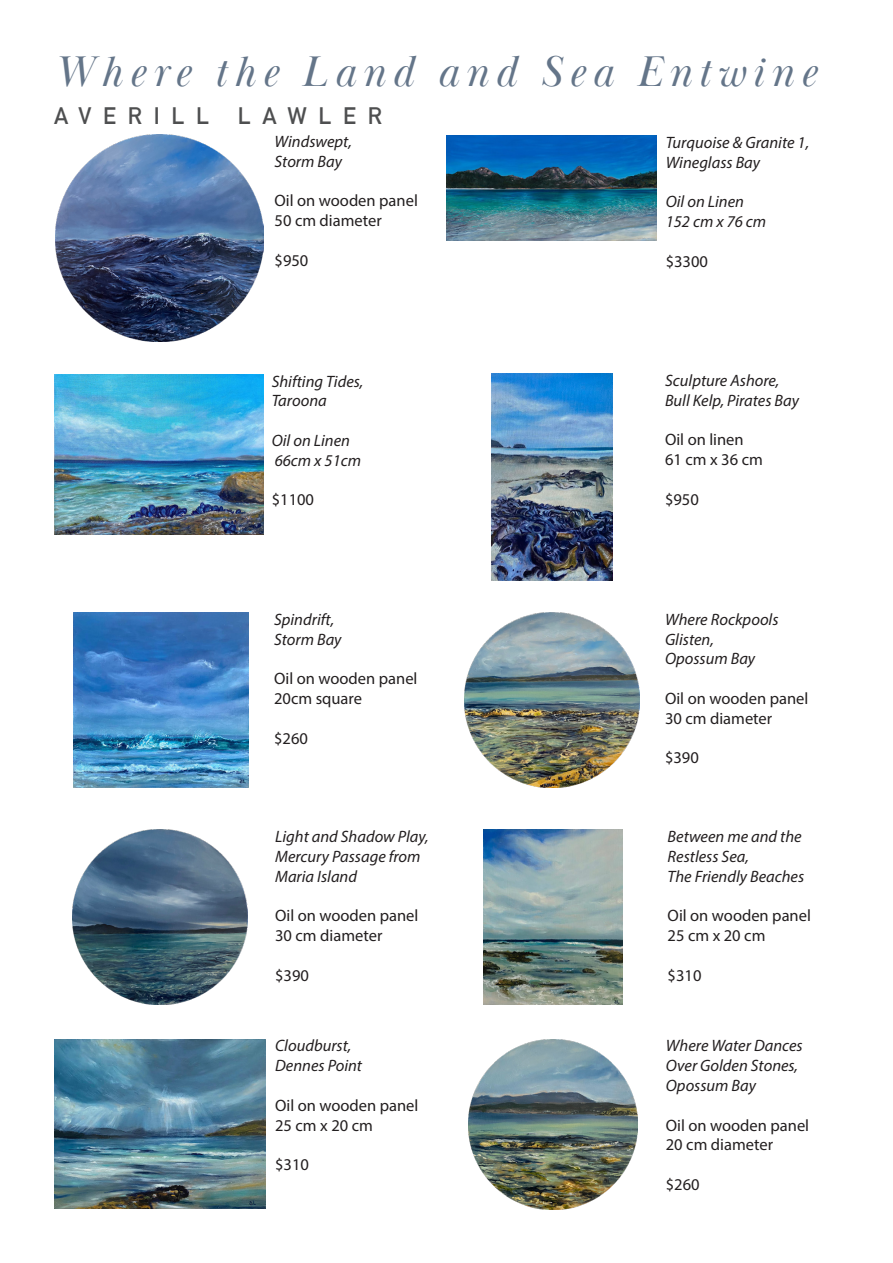
<style>
.page{position:relative;width:893px;height:1263px;background:#fff}
.page>*{position:absolute;margin:0;border:0;box-sizing:border-box;transform-origin:0 0}
.t1{font:italic 44.1px "Baskerville Display PT";letter-spacing:.15em;color:#647589}
.t2{font:700 23.25px "DIN Alternate";letter-spacing:.5em;color:#4e4f50}
.t3{font:italic 16.5px/19.8px "Myriad Pro";color:#231f20}
.t4{font:16.5px "Myriad Pro";color:#231f20}
</style>
<div class="page">
<img style="left:492px;top:373px;width:120px;height:208px">
<img style="left:446px;top:135px;width:210px;height:105px">
<img style="left:464px;top:612px;width:175px;height:175px">
<img style="left:73px;top:613px;width:176px;height:174px">
<img style="left:468px;top:1039px;width:169px;height:170px">
<img style="left:55px;top:135px;width:209px;height:207px">
<img style="left:73px;top:830px;width:174px;height:175px">
<img style="left:483px;top:830px;width:139px;height:175px">
<img style="left:55px;top:1039px;width:211px;height:170px">
<img style="left:55px;top:374px;width:208px;height:160px">
<p class="t1" style="left:54px;top:46px;width:764px">Where the Land and Sea Entwine</p>
<p class="t2" style="left:54px;top:98px;width:329px">AVERILL LAWLER</p>
<p class="t3" style="left:666px;top:132px;width:145px">Turquoise &amp; Granite 1,</p>
<p class="t3" style="left:666px;top:152px;width:96px">Wineglass Bay</p>
<p class="t3" style="left:666px;top:192px;width:80px">Oil on Linen</p>
<p class="t3" style="left:666px;top:211px;width:102px">152 cm x 76 cm</p>
<p class="t4" style="left:666px;top:251px;width:44px">$3300</p>
<p class="t3" style="left:275px;top:131px;width:79px">Windswept,</p>
<p class="t3" style="left:275px;top:151px;width:69px">Storm Bay</p>
<p class="t4" style="left:275px;top:191px;width:145px">Oil on wooden panel</p>
<p class="t4" style="left:275px;top:210px;width:109px">50 cm diameter</p>
<p class="t4" style="left:275px;top:250px;width:35px">$950</p>
<p class="t3" style="left:272px;top:371px;width:93px">Shifting Tides,</p>
<p class="t3" style="left:272px;top:391px;width:57px">Taroona</p>
<p class="t3" style="left:272px;top:430px;width:80px">Oil on Linen</p>
<p class="t3" style="left:275px;top:450px;width:88px">66cm x 51cm</p>
<p class="t4" style="left:272px;top:490px;width:44px">$1100</p>
<p class="t3" style="left:274px;top:609px;width:62px">Spindrift,</p>
<p class="t3" style="left:274px;top:629px;width:69px">Storm Bay</p>
<p class="t4" style="left:274px;top:668px;width:145px">Oil on wooden panel</p>
<p class="t4" style="left:274px;top:688px;width:89px">20cm square</p>
<p class="t4" style="left:274px;top:728px;width:35px">$260</p>
<p class="t3" style="left:275px;top:826px;width:155px">Light and Shadow Play,</p>
<p class="t3" style="left:275px;top:846px;width:147px">Mercury Passage from<br>Maria Island</p>
<p class="t4" style="left:275px;top:906px;width:145px">Oil on wooden panel</p>
<p class="t4" style="left:275px;top:925px;width:109px">30 cm diameter</p>
<p class="t4" style="left:275px;top:965px;width:35px">$390</p>
<p class="t3" style="left:275px;top:1036px;width:78px">Cloudburst,</p>
<p class="t3" style="left:275px;top:1055px;width:89px">Dennes Point</p>
<p class="t4" style="left:275px;top:1095px;width:145px">Oil on wooden panel</p>
<p class="t4" style="left:275px;top:1115px;width:99px">25 cm x 20 cm</p>
<p class="t4" style="left:275px;top:1154px;width:35px">$310</p>
<p class="t3" style="left:665px;top:370px;width:116px">Sculpture Ashore,</p>
<p class="t3" style="left:665px;top:390px;width:136px">Bull Kelp, Pirates Bay</p>
<p class="t4" style="left:665px;top:430px;width:80px">Oil on linen</p>
<p class="t4" style="left:665px;top:449px;width:99px">61 cm x 36 cm</p>
<p class="t4" style="left:665px;top:489px;width:35px">$950</p>
<p class="t3" style="left:665px;top:609px;width:115px">Where Rockpools</p>
<p class="t3" style="left:665px;top:629px;width:50px">Glisten,</p>
<p class="t3" style="left:665px;top:649px;width:92px">Opossum Bay</p>
<p class="t4" style="left:665px;top:688px;width:145px">Oil on wooden panel</p>
<p class="t4" style="left:665px;top:708px;width:109px">30 cm diameter</p>
<p class="t4" style="left:665px;top:748px;width:35px">$390</p>
<p class="t3" style="left:668px;top:826px;width:136px">Between me and the<br>Restless Sea,</p>
<p class="t3" style="left:668px;top:866px;width:138px">The Friendly Beaches</p>
<p class="t4" style="left:668px;top:906px;width:145px">Oil on wooden panel</p>
<p class="t4" style="left:668px;top:925px;width:99px">25 cm x 20 cm</p>
<p class="t4" style="left:668px;top:965px;width:35px">$310</p>
<p class="t3" style="left:666px;top:1036px;width:138px">Where Water Dances<br>Over Golden Stones,</p>
<p class="t3" style="left:666px;top:1075px;width:92px">Opossum Bay</p>
<p class="t4" style="left:666px;top:1115px;width:145px">Oil on wooden panel</p>
<p class="t4" style="left:666px;top:1135px;width:109px">20 cm diameter</p>
<p class="t4" style="left:666px;top:1174px;width:35px">$260</p>
</div>
